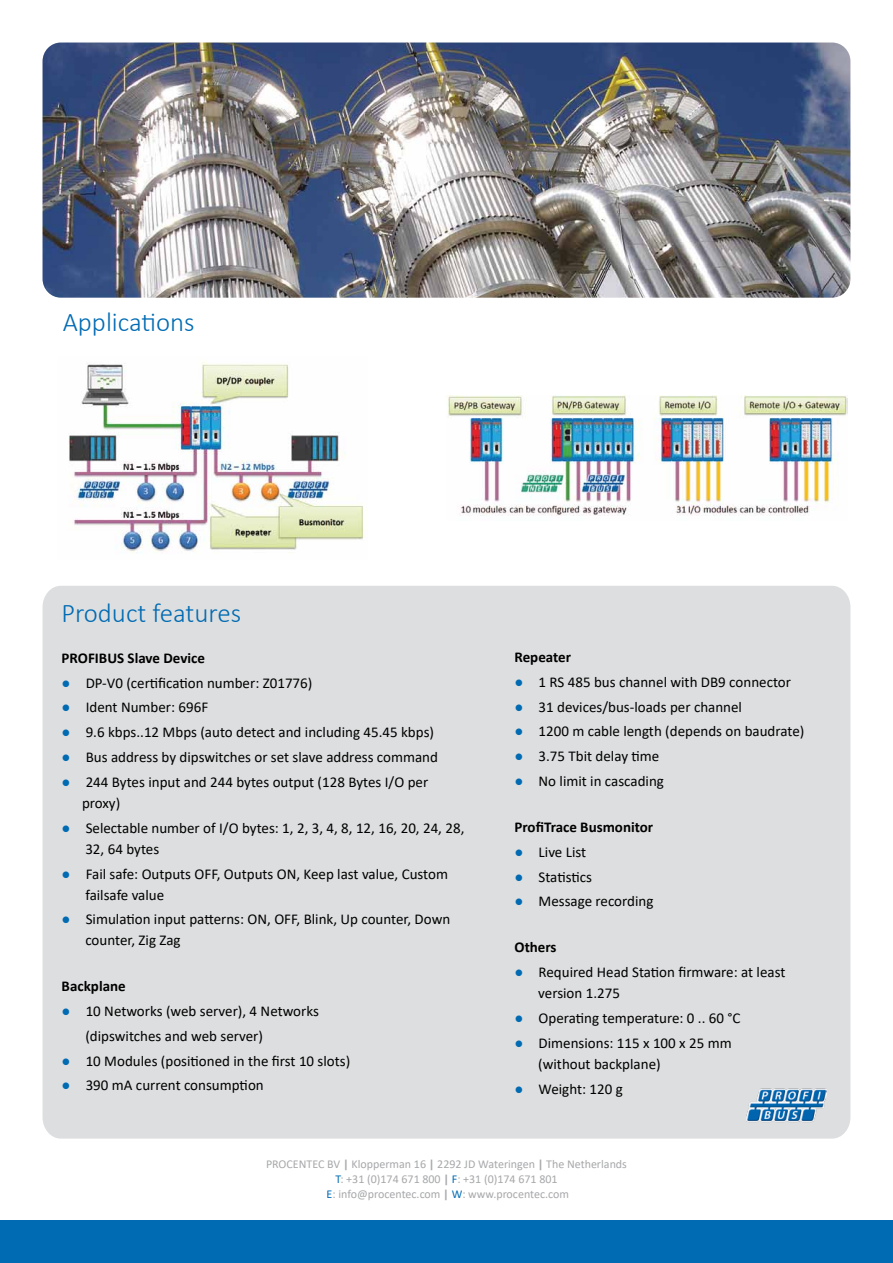
<style>
.page{position:relative;width:893px;height:1263px;background:#fff}
.page>*{position:absolute;margin:0;border:0;box-sizing:border-box;transform-origin:0 0}
.t1{font:300 27px "Calibri";color:#006bb3}
.t2{font:15px/21px "Calibri";color:#000}
.t3{font:700 15px "Calibri";color:#000}
.t4{font:12px/15px "Calibri";color:#a7a8aa;text-align:center}
.s1{font-weight:700;color:#006bb3}
.s2{font-weight:700}
.s3{color:#006bb3}
</style>
<div class="page">
<div style="left:0;top:1220px;width:893px;height:43px;background:#006bb3"></div>
<img style="left:43px;top:43px;width:807px;height:255px">
<img style="left:447px;top:395px;width:400px;height:121px">
<img style="left:69px;top:361px;width:299px;height:193px">
<div style="left:43px;top:586px;width:807px;height:552px;background:#dddedf"></div>
<img style="left:747px;top:1087px;width:80px;height:37px">
<h1 class="t1" style="left:63px;top:306px;width:134px">Applications</h1>
<h1 class="t1" style="left:62px;top:596px;width:181px">Product features</h1>
<p class="t3" style="left:62px;top:647px;width:145px">PROFIBUS Slave Device</p>
<p class="t2" style="left:62px;top:672px;width:252px"><span class="s1">●</span> DP-V0 (certification number: Z01776)</p>
<p class="t2" style="left:62px;top:696px;width:148px"><span class="s1">●</span> Ident Number: 696F</p>
<p class="t2" style="left:62px;top:721px;width:374px"><span class="s1">●</span> 9.6 kbps..12 Mbps (auto detect and including 45.45 kbps)</p>
<p class="t2" style="left:62px;top:746px;width:378px"><span class="s1">●</span> Bus address by dipswitches or set slave address command</p>
<p class="t2" style="left:82px;top:771px;width:348px;text-indent:-20px"><span class="s1">●</span> 244 Bytes input and 244 bytes output (128 Bytes I/O per proxy)</p>
<p class="t2" style="left:85px;top:817px;width:380px;text-indent:-24px"><span class="s1">●</span> Selectable number of I/O bytes: 1, 2, 3, 4, 8, 12, 16, 20, 24, 28,<br>32, 64 bytes</p>
<p class="t2" style="left:85px;top:863px;width:364px;text-indent:-24px"><span class="s1">●</span> Fail safe: Outputs OFF, Outputs ON, Keep last value, Custom failsafe value</p>
<p class="t2" style="left:85px;top:908px;width:366px;text-indent:-24px"><span class="s1">●</span> Simulation input patterns: ON, OFF, Blink, Up counter, Down counter, Zig Zag</p>
<p class="t3" style="left:62px;top:975px;width:66px">Backplane</p>
<p class="t2" style="left:85px;top:998px;width:235px;line-height:24.9px;text-indent:-24px"><span class="s1">●</span> 10 Networks (web server), 4 Networks (dipswitches and web server)</p>
<p class="t2" style="left:62px;top:1050px;width:290px"><span class="s1">●</span> 10 Modules (positioned in the first 10 slots)</p>
<p class="t2" style="left:62px;top:1075px;width:204px"><span class="s1">●</span> 390 mA current consumption</p>
<p class="t3" style="left:514px;top:646px;width:58px">Repeater</p>
<p class="t2" style="left:514px;top:671px;width:278px"><span class="s1">●</span> 1 RS 485 bus channel with DB9 connector</p>
<p class="t2" style="left:514px;top:696px;width:229px"><span class="s1">●</span> 31 devices/bus-loads per channel</p>
<p class="t2" style="left:514px;top:721px;width:291px"><span class="s1">●</span> 1200 m cable length (depends on baudrate)</p>
<p class="t2" style="left:514px;top:745px;width:146px"><span class="s1">●</span> 3.75 Tbit delay time</p>
<p class="t2" style="left:514px;top:770px;width:151px"><span class="s1">●</span> No limit in cascading</p>
<p class="t3" style="left:514px;top:816px;width:140px">ProfiTrace Busmonitor</p>
<p class="t2" style="left:514px;top:841px;width:73px"><span class="s1">●</span> Live List</p>
<p class="t2" style="left:514px;top:866px;width:79px"><span class="s1">●</span> Statistics</p>
<p class="t2" style="left:514px;top:890px;width:140px"><span class="s1">●</span> Message recording</p>
<p class="t3" style="left:514px;top:937px;width:44px">Others</p>
<p class="t2" style="left:538px;top:961px;width:249px;text-indent:-24px"><span class="s1">●</span> Required Head Station firmware: at least version 1.275</p>
<p class="t2" style="left:514px;top:1007px;width:228px"><span class="s1">●</span> Operating temperature: 0 .. 60 °C</p>
<p class="t2" style="left:538px;top:1032px;width:195px;text-indent:-24px"><span class="s1">●</span> Dimensions: 115 x 100 x 25 mm (without backplane)</p>
<p class="t2" style="left:514px;top:1078px;width:110px"><span class="s1">●</span> Weight: 120 g</p>
<p class="t4" style="left:266px;top:1156px;width:362px">PROCENTEC BV <span class="s2">|</span> Klopperman 16 <span class="s2">|</span> 2292 JD Wateringen <span class="s2">|</span> The Netherlands<br><span class="s3">T</span>: +31 (0)174 671 800 <span class="s2">|</span> <span class="s3">F</span>: +31 (0)174 671 801<br><span class="s3">E</span>: info@procentec.com <span class="s2">|</span> <span class="s3">W</span>: www.procentec.com</p>
</div>
